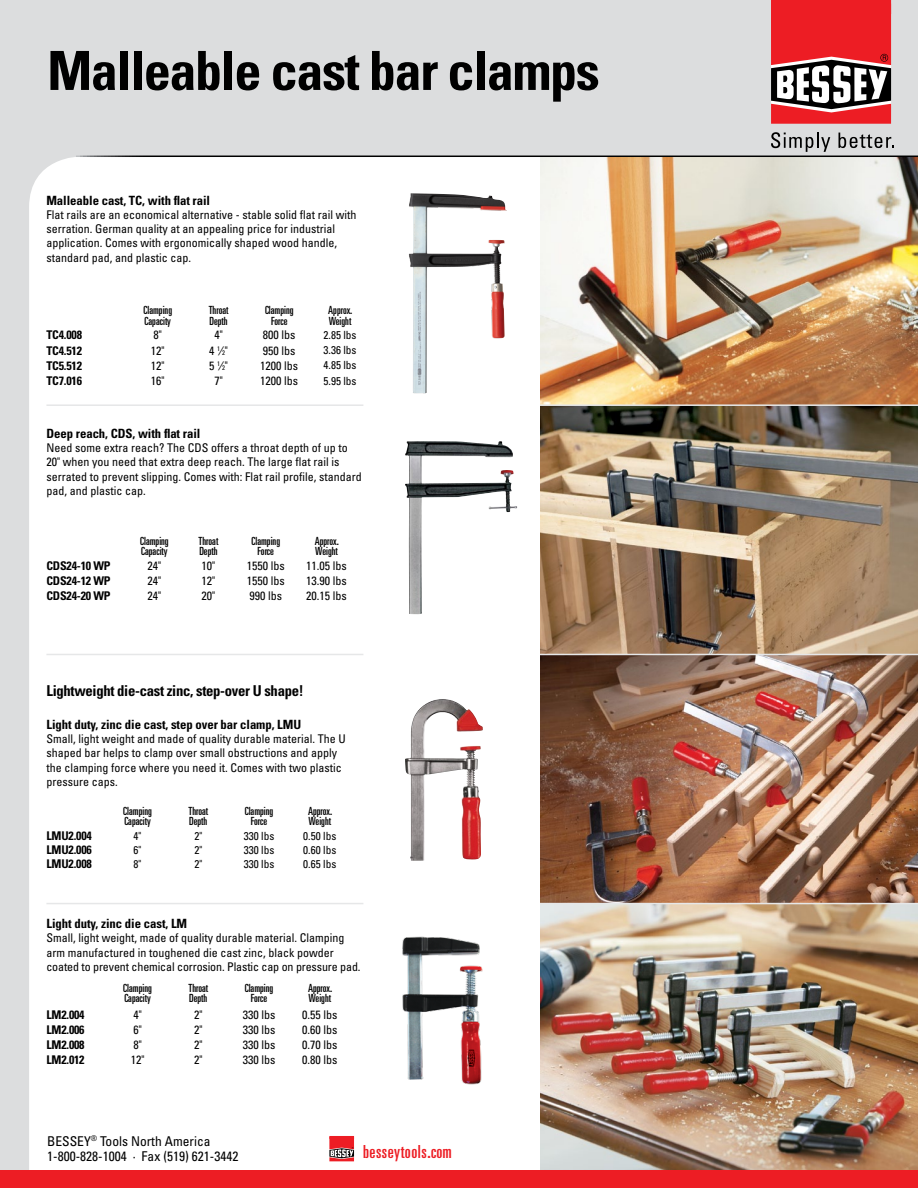
<style>
.page{position:relative;width:918px;height:1188px;background:#fff}
.page>*{position:absolute;margin:0;border:0;box-sizing:border-box;transform-origin:0 0}
.t1{font:700 condensed 54px "Univers LT";letter-spacing:-.025em;color:#000}
.t2{font:ultra-condensed 18px "Univers LT";letter-spacing:.03em;color:#ed1d24}
.t3{font:700 condensed 15px "Univers LT";letter-spacing:-.02em;color:#000}
.t4{font:condensed 13.5px/15px "Univers LT";color:#000}
.t5{font:700 condensed 12.75px "Univers LT";letter-spacing:-.005em;color:#000}
.t6{font:condensed 12px/14.2px "Univers LT";color:#000}
.t7{font:700 condensed 12px "Univers LT";letter-spacing:-.015em;color:#000}
.t8{font:ultra-condensed 11.25px/10.5px "Univers LT";color:#000}
.t9{font:condensed 11.25px "Univers LT";color:#000}
.s1{font-size:6.6px}
</style>
<div class="page">
<img style="left:0;top:0;width:918px;height:1171px">
<div style="left:0;top:1171px;width:918px;height:17px;background:#ed1d24"></div>
<div style="left:771px;top:0;width:120px;height:14px;background:#ed1d24"></div>
<svg style="left:771px;top:14px;width:120px;height:110px"></svg>
<svg style="left:771px;top:132px;width:59px;height:20px"></svg>
<svg style="left:839px;top:133px;width:55px;height:15px"></svg>
<hr style="left:329px;top:1136px;width:25px;height:3px;background:#ed1d24">
<svg style="left:329px;top:1137px;width:25px;height:24px"></svg>
<hr style="left:72px;top:156px;width:846px;height:1px;background:#fff">
<hr style="left:46px;top:404px;width:317px;height:2px;background:#e6e7e8">
<hr style="left:46px;top:654px;width:317px;height:1px;background:#e6e7e8">
<hr style="left:46px;top:903px;width:317px;height:1px;background:#e6e7e8">
<hr style="left:540px;top:654px;width:378px;height:1px;background:#e6e7e8">
<hr style="left:540px;top:903px;width:378px;height:1px;background:#e6e7e8">
<img style="left:409px;top:194px;width:96px;height:199px">
<img style="left:405px;top:441px;width:112px;height:173px">
<img style="left:411px;top:699px;width:31px;height:37px">
<img style="left:401px;top:936px;width:81px;height:152px">
<h1 class="t1" style="left:47px;top:38px;width:554px">Malleable cast bar clamps</h1>
<p class="t5" style="left:46px;top:192px;width:165px">Malleable cast, TC, with flat rail</p>
<p class="t6" style="left:46px;top:207px;width:311px">Flat rails are an economical alternative - stable solid flat rail with serration. German quality at an appealing price for industrial application. Comes with ergonomically shaped wood handle, standard pad, and plastic cap.</p>
<p class="t8" style="left:144px;top:305px;width:30px">Clamping<br>Capacity</p>
<p class="t8" style="left:209px;top:305px;width:21px">Throat<br>Depth</p>
<p class="t8" style="left:265px;top:305px;width:30px;text-align:center">Clamping<br>Force</p>
<p class="t8" style="left:328px;top:305px;width:26px">Approx.<br>Weight</p>
<p class="t7" style="left:46px;top:328px;width:37px">TC4.008</p>
<p class="t6" style="left:154px;top:328px;width:10px">8"</p>
<p class="t6" style="left:214px;top:328px;width:10px">4"</p>
<p class="t6" style="left:263px;top:328px;width:34px">800 lbs</p>
<p class="t9" style="left:324px;top:328px;width:35px">2.85 lbs</p>
<p class="t7" style="left:46px;top:343px;width:37px">TC4.512</p>
<p class="t6" style="left:151px;top:343px;width:15px">12"</p>
<p class="t6" style="left:209px;top:343px;width:20px">4 <sup>1</sup>⁄<span class="s1">2</span>"</p>
<p class="t6" style="left:263px;top:343px;width:34px">950 lbs</p>
<p class="t9" style="left:324px;top:343px;width:35px">3.36 lbs</p>
<p class="t7" style="left:46px;top:358px;width:37px">TC5.512</p>
<p class="t6" style="left:151px;top:358px;width:15px">12"</p>
<p class="t6" style="left:209px;top:358px;width:20px">5 <sup>1</sup>⁄<span class="s1">2</span>"</p>
<p class="t6" style="left:260px;top:358px;width:39px">1200 lbs</p>
<p class="t9" style="left:324px;top:358px;width:35px">4.85 lbs</p>
<p class="t7" style="left:46px;top:373px;width:37px">TC7.016</p>
<p class="t6" style="left:151px;top:373px;width:15px">16"</p>
<p class="t6" style="left:214px;top:373px;width:10px">7"</p>
<p class="t6" style="left:260px;top:373px;width:39px">1200 lbs</p>
<p class="t9" style="left:324px;top:373px;width:35px">5.95 lbs</p>
<p class="t5" style="left:46px;top:425px;width:155px">Deep reach, CDS, with flat rail</p>
<p class="t6" style="left:46px;top:441px;width:317px">Need some extra reach? The CDS offers a throat depth of up to 20" when you need that extra deep reach. The large flat rail is serrated to prevent slipping. Comes with: Flat rail profile, standard pad, and plastic cap.</p>
<p class="t8" style="left:140px;top:535px;width:30px">Clamping<br>Capacity</p>
<p class="t8" style="left:199px;top:535px;width:21px">Throat<br>Depth</p>
<p class="t8" style="left:252px;top:535px;width:30px;text-align:center">Clamping<br>Force</p>
<p class="t8" style="left:315px;top:535px;width:26px">Approx.<br>Weight</p>
<p class="t7" style="left:46px;top:558px;width:66px">CDS24-10 WP</p>
<p class="t6" style="left:148px;top:558px;width:15px">24"</p>
<p class="t6" style="left:202px;top:558px;width:15px">10"</p>
<p class="t6" style="left:247px;top:558px;width:39px">1550 lbs</p>
<p class="t6" style="left:306px;top:558px;width:42px">11.05 lbs</p>
<p class="t7" style="left:46px;top:573px;width:66px">CDS24-12 WP</p>
<p class="t6" style="left:148px;top:573px;width:15px">24"</p>
<p class="t6" style="left:202px;top:573px;width:15px">12"</p>
<p class="t6" style="left:247px;top:573px;width:39px">1550 lbs</p>
<p class="t6" style="left:306px;top:573px;width:42px">13.90 lbs</p>
<p class="t7" style="left:46px;top:588px;width:66px">CDS24-20 WP</p>
<p class="t6" style="left:148px;top:588px;width:15px">24"</p>
<p class="t6" style="left:202px;top:588px;width:15px">20"</p>
<p class="t6" style="left:249px;top:588px;width:34px">990 lbs</p>
<p class="t6" style="left:306px;top:588px;width:42px">20.15 lbs</p>
<p class="t3" style="left:46px;top:682px;width:259px">Lightweight die-cast zinc, step-over U shape!</p>
<p class="t5" style="left:46px;top:717px;width:256px">Light duty, zinc die cast, step over bar clamp, LMU</p>
<p class="t6" style="left:46px;top:732px;width:301px">Small, light weight and made of quality durable material. The U shaped bar helps to clamp over small obstructions and apply the clamping force where you need it. Comes with two plastic pressure caps.</p>
<p class="t8" style="left:123px;top:805px;width:30px">Clamping<br>Capacity</p>
<p class="t8" style="left:188px;top:805px;width:21px">Throat<br>Depth</p>
<p class="t8" style="left:245px;top:805px;width:30px;text-align:center">Clamping<br>Force</p>
<p class="t8" style="left:308px;top:805px;width:26px">Approx.<br>Weight</p>
<p class="t7" style="left:46px;top:829px;width:47px">LMU2.004</p>
<p class="t9" style="left:134px;top:829px;width:9px">4"</p>
<p class="t9" style="left:194px;top:829px;width:9px">2"</p>
<p class="t9" style="left:244px;top:829px;width:32px">330 lbs</p>
<p class="t9" style="left:303px;top:829px;width:35px">0.50 lbs</p>
<p class="t7" style="left:46px;top:843px;width:47px">LMU2.006</p>
<p class="t9" style="left:134px;top:843px;width:9px">6"</p>
<p class="t9" style="left:194px;top:843px;width:9px">2"</p>
<p class="t9" style="left:244px;top:843px;width:32px">330 lbs</p>
<p class="t9" style="left:303px;top:843px;width:35px">0.60 lbs</p>
<p class="t7" style="left:46px;top:857px;width:47px">LMU2.008</p>
<p class="t9" style="left:134px;top:857px;width:9px">8"</p>
<p class="t9" style="left:194px;top:857px;width:9px">2"</p>
<p class="t9" style="left:244px;top:857px;width:32px">330 lbs</p>
<p class="t9" style="left:303px;top:857px;width:35px">0.65 lbs</p>
<p class="t5" style="left:46px;top:916px;width:142px">Light duty, zinc die cast, LM</p>
<p class="t6" style="left:46px;top:931px;width:316px">Small, light weight, made of quality durable material. Clamping arm manufactured in toughened die cast zinc, black powder coated to prevent chemical corrosion. Plastic cap on pressure pad.</p>
<p class="t8" style="left:123px;top:982px;width:30px">Clamping<br>Capacity</p>
<p class="t8" style="left:188px;top:982px;width:21px">Throat<br>Depth</p>
<p class="t8" style="left:245px;top:982px;width:30px;text-align:center">Clamping<br>Force</p>
<p class="t8" style="left:308px;top:982px;width:26px">Approx.<br>Weight</p>
<p class="t7" style="left:46px;top:1007px;width:40px">LM2.004</p>
<p class="t6" style="left:133px;top:1007px;width:10px">4"</p>
<p class="t6" style="left:194px;top:1007px;width:10px">2"</p>
<p class="t6" style="left:243px;top:1007px;width:34px">330 lbs</p>
<p class="t6" style="left:302px;top:1007px;width:37px">0.55 lbs</p>
<p class="t7" style="left:46px;top:1022px;width:40px">LM2.006</p>
<p class="t6" style="left:133px;top:1022px;width:10px">6"</p>
<p class="t6" style="left:194px;top:1022px;width:10px">2"</p>
<p class="t6" style="left:243px;top:1022px;width:34px">330 lbs</p>
<p class="t6" style="left:302px;top:1022px;width:37px">0.60 lbs</p>
<p class="t7" style="left:46px;top:1038px;width:40px">LM2.008</p>
<p class="t6" style="left:133px;top:1038px;width:10px">8"</p>
<p class="t6" style="left:194px;top:1038px;width:10px">2"</p>
<p class="t6" style="left:243px;top:1038px;width:34px">330 lbs</p>
<p class="t6" style="left:302px;top:1038px;width:37px">0.70 lbs</p>
<p class="t7" style="left:46px;top:1053px;width:40px">LM2.012</p>
<p class="t6" style="left:131px;top:1053px;width:15px">12"</p>
<p class="t6" style="left:194px;top:1053px;width:10px">2"</p>
<p class="t6" style="left:243px;top:1053px;width:34px">330 lbs</p>
<p class="t6" style="left:302px;top:1053px;width:37px">0.80 lbs</p>
<p class="t4" style="left:47px;top:1133px;width:193px">BESSEY<sup>®</sup> Tools North America<br>1-800-828-1004 · Fax (519) 621-3442</p>
<h2 class="t2" style="left:363px;top:1141px;width:90px">besseytools.com</h2>
</div>
